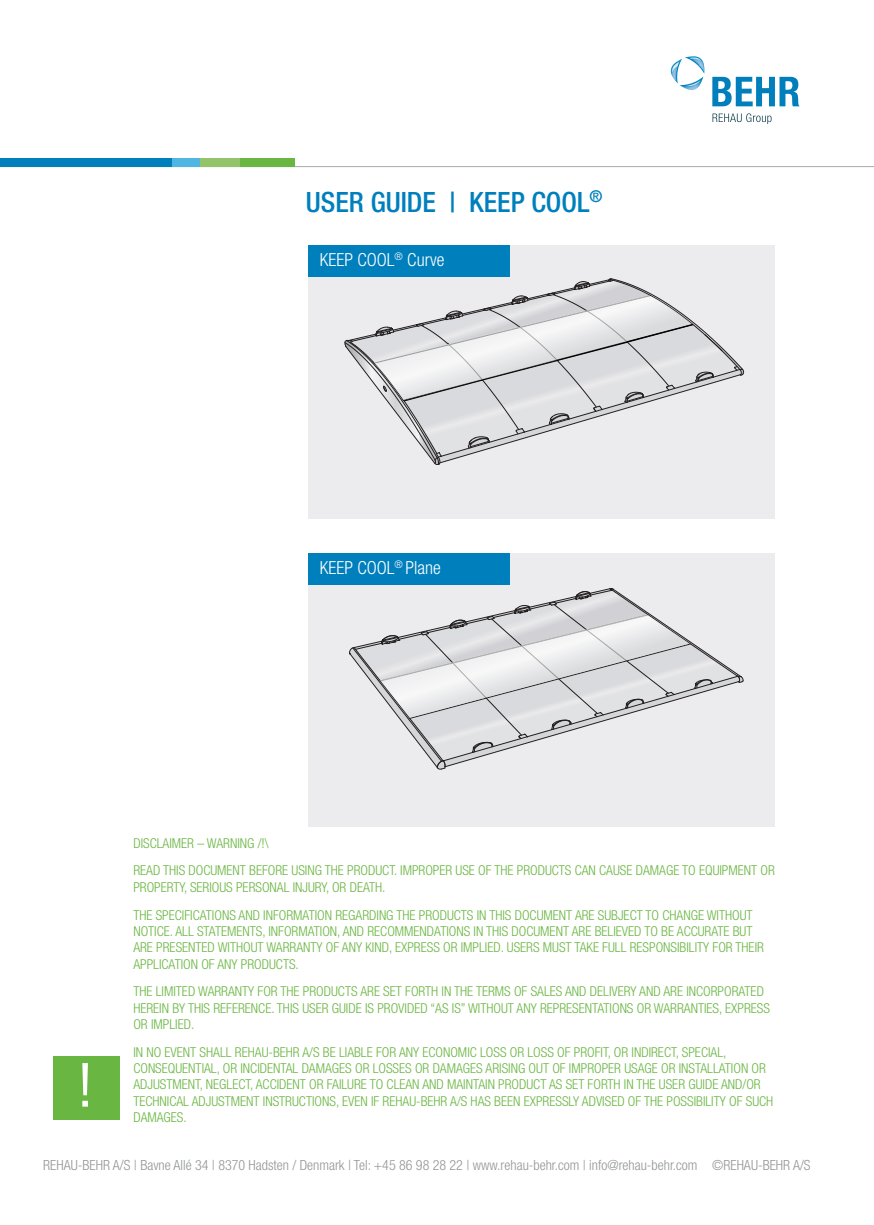
<style>
.page{position:relative;width:874px;height:1225px;background:#fff}
.page>*{position:absolute;margin:0;border:0;box-sizing:border-box;transform-origin:0 0}
.mindre_mellemoverskr{font:condensed 61px "Helvetica Neue LT Std";color:#fff}
.blå_overskrift{font:500 condensed 28px "Helvetica Neue LT Std";color:#007fbd}
.Hvid_overskrift{font:300 condensed 18px "Helvetica Neue LT Std";color:#fff}
.t1{font:300 condensed 14px "Helvetica Neue LT Std";color:#939598}
.Disclaimer{font:300 condensed 13.6px/16.4px "Helvetica Neue LT Std";color:#6ab642}
</style>
<div class="page">
<div style="left:308px;top:245px;width:466px;height:273px;background:#ececee"></div>
<div style="left:308px;top:553px;width:466px;height:273px;background:#ececee"></div>
<div style="left:308px;top:245px;width:201px;height:32px;background:#007fbd"></div>
<div style="left:308px;top:553px;width:201px;height:31px;background:#007fbd"></div>
<svg style="left:344px;top:278px;width:400px;height:187px"></svg>
<svg style="left:349px;top:588px;width:394px;height:181px"></svg>
<div style="left:53px;top:1056px;width:67px;height:64px;background:#6ab642"></div>
<hr style="left:0;top:166px;width:873px;height:1px;background:#a8a9ad">
<div style="left:239px;top:158px;width:56px;height:9px;background:#6ab642"></div>
<div style="left:0;top:158px;width:172px;height:9px;background:#007fbd"></div>
<div style="left:199px;top:158px;width:40px;height:9px;background:#94c469"></div>
<div style="left:172px;top:158px;width:27px;height:9px;background:#4fb5e3"></div>
<svg style="left:712px;top:77px;width:87px;height:29px"></svg>
<svg style="left:712px;top:113px;width:59px;height:11px"></svg>
<svg style="left:670px;top:56px;width:34px;height:34px"></svg>
<p class="blå_overskrift" style="left:305px;top:185px;width:298px">USER GUIDE | KEEP COOL<sup>®</sup></p>
<p class="Hvid_overskrift" style="left:320px;top:249px;width:126px">KEEP COOL<sup>®</sup> Curve</p>
<p class="Hvid_overskrift" style="left:320px;top:557px;width:122px">KEEP COOL<sup>®</sup> Plane</p>
<p class="mindre_mellemoverskr" style="left:77px;top:1049px;width:17px">!</p>
<p class="Disclaimer" style="left:133px;top:834px;width:137px">DISCLAIMER – WARNING /!\</p>
<p class="Disclaimer" style="left:133px;top:862px;width:642px">READ THIS DOCUMENT BEFORE USING THE PRODUCT. IMPROPER USE OF THE PRODUCTS CAN CAUSE DAMAGE TO EQUIPMENT OR<br>PROPERTY, SERIOUS PERSONAL INJURY, OR DEATH.</p>
<p class="Disclaimer" style="left:133px;top:906px;width:631px">THE SPECIFICATIONS AND INFORMATION REGARDING THE PRODUCTS IN THIS DOCUMENT ARE SUBJECT TO CHANGE WITHOUT NOTICE. ALL STATEMENTS, INFORMATION, AND RECOMMENDATIONS IN THIS DOCUMENT ARE BELIEVED TO BE ACCURATE BUT ARE PRESENTED WITHOUT WARRANTY OF ANY KIND, EXPRESS OR IMPLIED. USERS MUST TAKE FULL RESPONSIBILITY FOR THEIR APPLICATION OF ANY PRODUCTS.</p>
<p class="Disclaimer" style="left:133px;top:983px;width:637px">THE LIMITED WARRANTY FOR THE PRODUCTS ARE SET FORTH IN THE TERMS OF SALES AND DELIVERY AND ARE INCORPORATED<br>HEREIN BY THIS REFERENCE. THIS USER GUIDE IS PROVIDED “AS IS” WITHOUT ANY REPRESENTATIONS OR WARRANTIES, EXPRESS<br>OR IMPLIED.</p>
<p class="Disclaimer" style="left:133px;top:1043px;width:641px">IN NO EVENT SHALL REHAU-BEHR A/S BE LIABLE FOR ANY ECONOMIC LOSS OR LOSS OF PROFIT, OR INDIRECT, SPECIAL, CONSEQUENTIAL, OR INCIDENTAL DAMAGES OR LOSSES OR DAMAGES ARISING OUT OF IMPROPER USAGE OR INSTALLATION OR ADJUSTMENT, NEGLECT, ACCIDENT OR FAILURE TO CLEAN AND MAINTAIN PRODUCT AS SET FORTH IN THE USER GUIDE AND/OR TECHNICAL ADJUSTMENT INSTRUCTIONS, EVEN IF REHAU-BEHR A/S HAS BEEN EXPRESSLY ADVISED OF THE POSSIBILITY OF SUCH DAMAGES.</p>
<p class="t1" style="left:43px;top:1157px;width:655px">REHAU-BEHR A/S | Bavne Allé 34 | 8370 Hadsten / Denmark | Tel: +45 86 98 28 22 | www.rehau-behr.com | info@rehau-behr.com</p>
<p class="t1" style="left:711px;top:1157px;width:100px">©REHAU-BEHR A/S</p>
</div>
